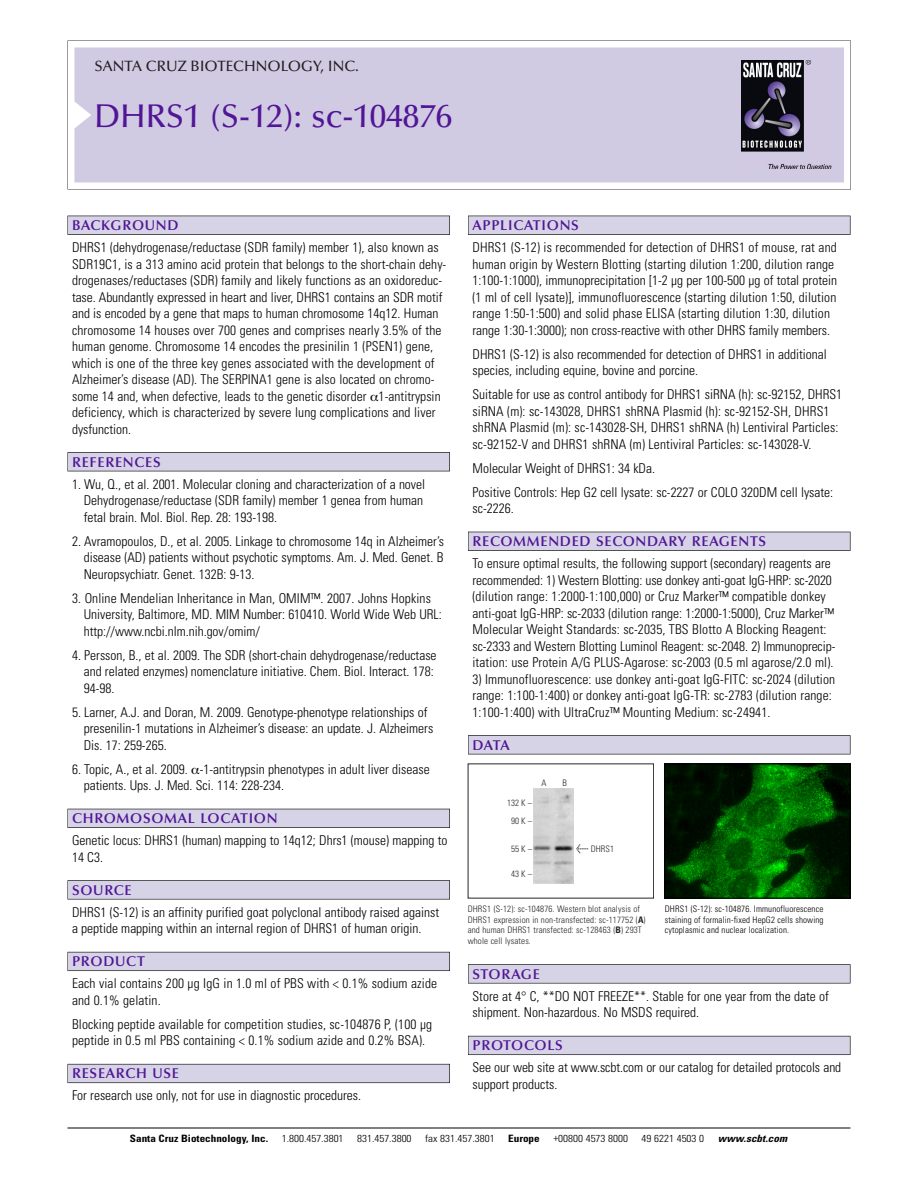
<style>
.page{position:relative;width:918px;height:1188px;background:#fff}
.page>*{position:absolute;margin:0;border:0;box-sizing:border-box;transform-origin:0 0}
.t1{font:500 33px "Optima";color:#511695}
.t2{font:500 15px "Optima";color:#231f20}
.t3{font:600 14.25px "Optima";letter-spacing:.05em;color:#511695}
.t4{font:300 condensed 13.5px/16.5px "Univers";color:#000}
.t5{font:300 condensed 10.2px "Univers";color:#000;scale:1.1 1}
.t6{font:700 condensed 10.2px "Univers";color:#000;scale:1.1 1}
.t7{font:italic 700 condensed 10.2px "Univers";letter-spacing:.005em;color:#000;scale:1.1 1}
.t8{font:9px/10.5px "Univers Condensed Light+UJKFEQ";letter-spacing:.015em;color:#272627}
.t9{font:300 condensed 9px/10.5px "Univers";letter-spacing:.015em;color:#000;text-align:justify}
.s1{font-family:"Meta Plus Book Roman+KPNQWN";font-size:10.5px}
.s2{font-family:"Univers Condensed Bold+LVEDMS"}
</style>
<div class="page">
<svg style="left:68px;top:40px;width:783px;height:149px"></svg>
<div style="left:74px;top:47px;width:770px;height:135px;background:#d1cae3"></div>
<img style="left:741px;top:60px;width:90px;height:108px">
<div style="left:68px;top:216px;width:382px;height:19px;background:#525155"></div>
<div style="left:68px;top:216px;width:381px;height:18px;background:#d7d3e7"></div>
<div style="left:68px;top:452px;width:382px;height:19px;background:#525155"></div>
<div style="left:68px;top:453px;width:381px;height:18px;background:#d7d3e7"></div>
<div style="left:68px;top:809px;width:382px;height:19px;background:#525158"></div>
<div style="left:68px;top:809px;width:381px;height:18px;background:#d7d3e7"></div>
<div style="left:68px;top:880px;width:382px;height:19px;background:#575759"></div>
<div style="left:68px;top:881px;width:381px;height:18px;background:#d7d3e7"></div>
<div style="left:68px;top:952px;width:382px;height:19px;background:#5b5a62"></div>
<div style="left:68px;top:952px;width:381px;height:18px;background:#d7d3e7"></div>
<div style="left:68px;top:1064px;width:382px;height:19px;background:#66646e"></div>
<div style="left:68px;top:1064px;width:381px;height:18px;background:#d7d3e7"></div>
<div style="left:468px;top:216px;width:382px;height:19px;background:#525155"></div>
<div style="left:468px;top:216px;width:382px;height:18px;background:#d7d3e7"></div>
<div style="left:468px;top:532px;width:382px;height:19px;background:#515055"></div>
<div style="left:468px;top:532px;width:382px;height:18px;background:#d7d3e7"></div>
<div style="left:468px;top:735px;width:382px;height:19px;background:#545357"></div>
<div style="left:468px;top:736px;width:382px;height:18px;background:#d7d3e7"></div>
<div style="left:468px;top:964px;width:382px;height:19px;background:#575759"></div>
<div style="left:468px;top:965px;width:382px;height:18px;background:#d7d3e7"></div>
<div style="left:468px;top:1036px;width:382px;height:19px;background:#5b5a62"></div>
<div style="left:468px;top:1036px;width:382px;height:18px;background:#d7d3e7"></div>
<hr style="left:68px;top:1128px;width:782px;height:1px;background:#000">
<img style="left:666px;top:766px;width:182px;height:130px">
<div style="left:664px;top:764px;width:186px;height:134px;border:1px solid #000"></div>
<img style="left:533px;top:789px;width:41px;height:95px">
<p class="t2" style="left:94px;top:61px;width:266px">SANTA CRUZ BIOTECHNOLOGY, INC.</p>
<h1 class="t1" style="left:94px;top:103px;width:359px">DHRS1 (S-12): sc-104876</h1>
<p class="t3" style="left:72px;top:219px;width:108px">BACKGROUND</p>
<p class="t4" style="left:72px;top:240px;width:376px">DHRS1 (dehydrogenase/reductase (SDR family) member 1), also known as SDR19C1, is a 313 amino acid protein that belongs to the short-chain dehy&shy;drogenases/reductases (SDR) family and likely functions as an oxidoreduc&shy;tase. Abundantly expressed in heart and liver, DHRS1 contains an SDR motif and is encoded by a gene that maps to human chromosome 14q12. Human chromosome 14 houses over 700 genes and comprises nearly 3.5% of the human genome. Chromosome 14 encodes the presinilin 1 (PSEN1) gene, which is one of the three key genes associated with the development of Alzheimer’s disease (AD). The SERPINA1 gene is also located on chromo&shy;some 14 and, when defective, leads to the genetic disorder 1-antitrypsin deficiency, which is characterized by severe lung complications and liver dysfunction.</p>
<p class="t3" style="left:72px;top:456px;width:90px">REFERENCES</p>
<p class="t4" style="left:84px;top:477px;width:343px;text-indent:-12px">1. Wu, Q., et al. 2001. Molecular cloning and characterization of a novel<br>Dehydrogenase/reductase (SDR family) member 1 genea from human fetal brain. Mol. Biol. Rep. 28: 193-198.</p>
<p class="t4" style="left:84px;top:534px;width:362px;text-align:justify;text-indent:-12px">2. Avramopoulos, D., et al. 2005. Linkage to chromosome 14q in Alzheimer’s disease (AD) patients without psychotic symptoms. Am. J. Med. Genet. B Neuropsychiatr. Genet. 132B: 9-13.</p>
<p class="t4" style="left:84px;top:591px;width:360px;text-indent:-12px">3. Online Mendelian Inheritance in Man, OMIM™. 2007. Johns Hopkins<br>University, Baltimore, MD. MIM Number: 610410. World Wide Web URL: http://www.ncbi.nlm.nih.gov/omim/</p>
<p class="t4" style="left:84px;top:648px;width:354px;text-indent:-12px">4. Persson, B., et al. 2009. The SDR (short-chain dehydrogenase/reductase and related enzymes) nomenclature initiative. Chem. Biol. Interact. 178:<br>94-98.</p>
<p class="t4" style="left:84px;top:705px;width:351px;text-indent:-12px">5. Larner, A.J. and Doran, M. 2009. Genotype-phenotype relationships of presenilin-1 mutations in Alzheimer’s disease: an update. J. Alzheimers<br>Dis. 17: 259-265.</p>
<p class="t4" style="left:84px;top:762px;width:348px;text-indent:-12px">6. Topic, A., et al. 2009. -1-antitrypsin phenotypes in adult liver disease patients. Ups. J. Med. Sci. 114: 228-234.</p>
<p class="t3" style="left:72px;top:813px;width:207px">CHROMOSOMAL LOCATION</p>
<p class="t4" style="left:72px;top:833px;width:377px">Genetic locus: DHRS1 (human) mapping to 14q12; Dhrs1 (mouse) mapping to<br>14 C3.</p>
<p class="t3" style="left:72px;top:884px;width:61px">SOURCE</p>
<p class="t4" style="left:72px;top:905px;width:369px">DHRS1 (S-12) is an affinity purified goat polyclonal antibody raised against a peptide mapping within an internal region of DHRS1 of human origin.</p>
<p class="t3" style="left:72px;top:956px;width:74px">PRODUCT</p>
<p class="t4" style="left:72px;top:976px;width:367px">Each vial contains 200 µg IgG in 1.0 ml of PBS with &lt; 0.1% sodium azide and 0.1% gelatin.</p>
<p class="t4" style="left:72px;top:1017px;width:362px">Blocking peptide available for competition studies, sc-104876 P, (100 µg peptide in 0.5 ml PBS containing &lt; 0.1% sodium azide and 0.2% BSA).</p>
<p class="t3" style="left:72px;top:1068px;width:109px">RESEARCH USE</p>
<p class="t4" style="left:72px;top:1088px;width:290px">For research use only, not for use in diagnostic procedures.</p>
<p class="t3" style="left:473px;top:219px;width:108px">APPLICATIONS</p>
<p class="t4" style="left:473px;top:240px;width:366px">DHRS1 (S-12) is recommended for detection of DHRS1 of mouse, rat and human origin by Western Blotting (starting dilution 1:200, dilution range 1:100-1:1000), immunoprecipitation [1-2 µg per 100-500 µg of total protein (1 ml of cell lysate)], immunofluorescence (starting dilution 1:50, dilution range 1:50-1:500) and solid phase ELISA (starting dilution 1:30, dilution range 1:30-1:3000); non cross-reactive with other DHRS family members.</p>
<p class="t4" style="left:473px;top:347px;width:356px">DHRS1 (S-12) is also recommended for detection of DHRS1 in additional species, including equine, bovine and porcine.</p>
<p class="t4" style="left:473px;top:387px;width:371px">Suitable for use as control antibody for DHRS1 siRNA (h): sc-92152, DHRS1 siRNA (m): sc-143028, DHRS1 shRNA Plasmid (h): sc-92152-SH, DHRS1 shRNA Plasmid (m): sc-143028-SH, DHRS1 shRNA (h) Lentiviral Particles: sc-92152-V and DHRS1 shRNA (m) Lentiviral Particles: sc-143028-V.</p>
<p class="t4" style="left:473px;top:457px;width:362px;line-height:24px">Molecular Weight of DHRS1: 34 kDa.<br>Positive Controls: Hep G2 cell lysate: sc-2227 or COLO 320DM cell lysate:</p>
<p class="t4" style="left:473px;top:501px;width:43px">sc-2226.</p>
<p class="t3" style="left:473px;top:536px;width:295px">RECOMMENDED SECONDARY REAGENTS</p>
<p class="t4" style="left:473px;top:556px;width:364px">To ensure optimal results, the following support (secondary) reagents are recommended: 1) Western Blotting: use donkey anti-goat IgG-HRP: sc-2020 (dilution range: 1:2000-1:100,000) or Cruz Marker™ compatible donkey anti-goat IgG-HRP: sc-2033 (dilution range: 1:2000-1:5000), Cruz Marker™ Molecular Weight Standards: sc-2035, TBS Blotto A Blocking Reagent: sc-2333 and Western Blotting Luminol Reagent: sc-2048. 2) Immunoprecip&shy;itation: use Protein A/G PLUS-Agarose: sc-2003 (0.5 ml agarose/2.0 ml).</p>
<p class="t4" style="left:473px;top:672px;width:364px">3) Immunofluorescence: use donkey anti-goat IgG-FITC: sc-2024 (dilution range: 1:100-1:400) or donkey anti-goat IgG-TR: sc-2783 (dilution range:<br>1:100-1:400) with UltraCruz™ Mounting Medium: sc-24941.</p>
<p class="t3" style="left:473px;top:739px;width:39px">DATA</p>
<p class="t8" style="left:507px;top:795px;width:26px;line-height:18px;text-align:center">132 K –<br>90K–</p>
<p class="t8" style="left:511px;top:845px;width:22px">55K–</p>
<p class="t8" style="left:511px;top:869px;width:22px">43K–</p>
<p class="t8" style="left:541px;top:778px;width:7px">A</p>
<p class="t8" style="left:562px;top:778px;width:6px">B</p>
<p class="t8" style="left:576px;top:844px;width:40px"><span class="s1">&lt;</span> DHRS1</p>
<p class="t8" style="left:468px;top:905px;width:179px">DHRS1 (S-12): sc-104876. Western blot analysis of DHRS1 expression in non-transfected: sc-117752 (<span class="s2">A</span>) and human DHRS1 transfected: sc-128463 (<span class="s2">B</span>) 293T whole cell lysates.</p>
<p class="t9" style="left:665px;top:905px;width:160px">DHRS1 (S-12): sc-104876. Immunofluorescence staining of formalin-fixed HepG2 cells showing cytoplasmic and nuclear localization.</p>
<p class="t3" style="left:473px;top:968px;width:69px">STORAGE</p>
<p class="t4" style="left:473px;top:989px;width:358px">Store at 4° C, **DO NOT FREEZE**. Stable for one year from the date of shipment. Non-hazardous. No MSDS required.</p>
<p class="t3" style="left:473px;top:1040px;width:92px">PROTOCOLS</p>
<p class="t4" style="left:473px;top:1060px;width:370px">See our web site at www.scbt.com or our catalog for detailed protocols and support products.</p>
<p class="t6" style="left:130px;top:1135px;width:127px">Santa Cruz Biotechnology, Inc.</p>
<p class="t5" style="left:282px;top:1135px;width:58px">1.800.457.3801</p>
<p class="t5" style="left:357px;top:1135px;width:51px">831.457.3800</p>
<p class="t5" style="left:425px;top:1135px;width:65px">fax 831.457.3801</p>
<p class="t6" style="left:508px;top:1135px;width:30px">Europe</p>
<p class="t5" style="left:553px;top:1135px;width:69px">+00800 4573 8000</p>
<p class="t5" style="left:642px;top:1135px;width:58px">49 6221 4503 0</p>
<p class="t7" style="left:718px;top:1135px;width:64px">www.scbt.com</p>
</div>
